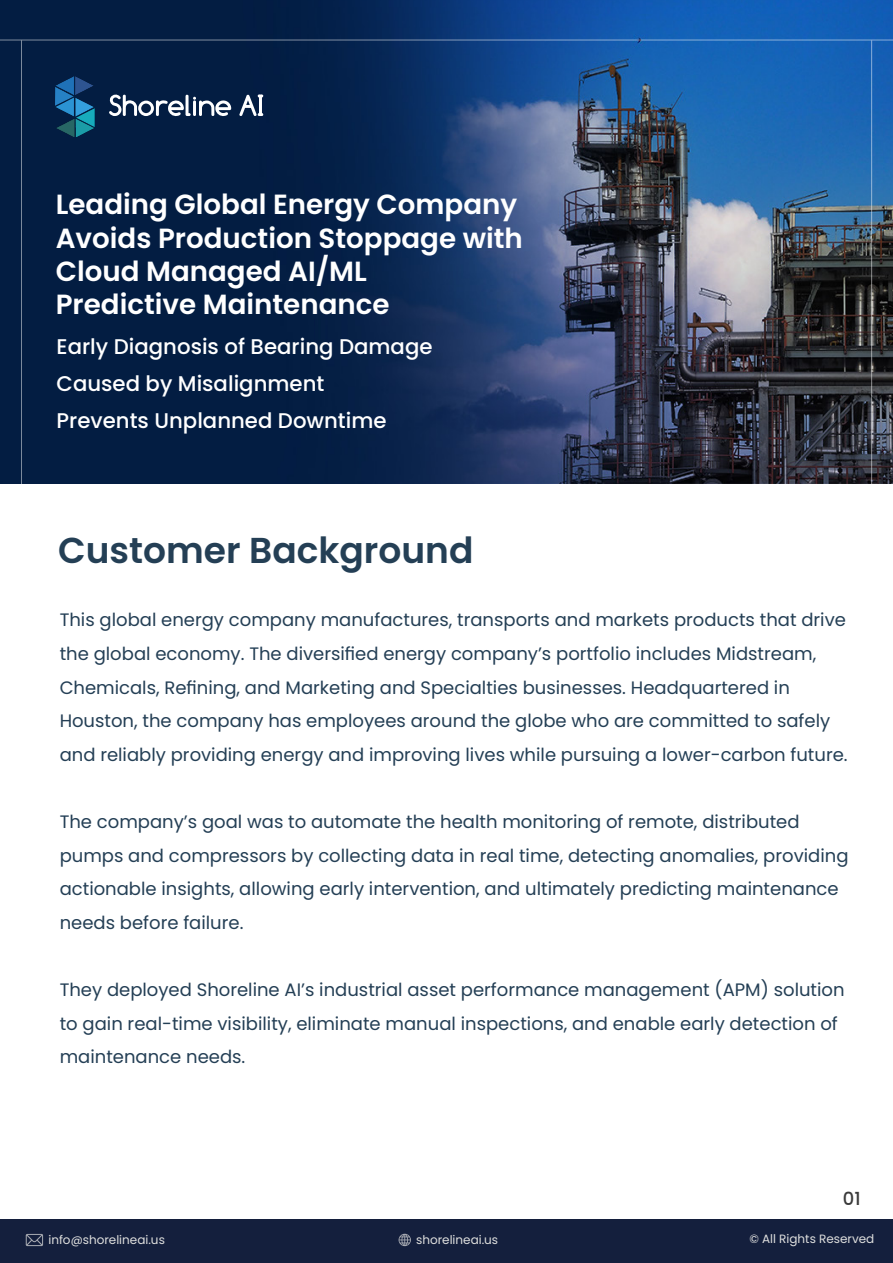
<style>
.page{position:relative;width:893px;height:1263px;background:#fff}
.page>*{position:absolute;margin:0;border:0;box-sizing:border-box;transform-origin:0 0}
.t1{font:600 36px "Poppins";color:#243f55}
.t2{font:600 27.75px/33.3px "Poppins";color:#fff}
.t3{font:500 21.3px/37.2px "Poppins";color:#fff}
.t4{font:18px/33.6px "Poppins";color:#243f55}
.t5{font:500 18px "Poppins";color:#3a3a3a}
.t6{font:12px "Poppins";color:#dfdfde}
</style>
<div class="page">
<img style="left:0;top:0;width:893px;height:484px">
<div style="left:0;top:1219px;width:893px;height:44px;background:#141f3d"></div>
<hr style="left:0;top:40px;width:893px;height:1px;background:#fff">
<hr style="left:871px;top:40px;width:1px;height:494px;background:#fff">
<hr style="left:21px;top:40px;width:1px;height:491px;background:#fff">
<svg style="left:399px;top:1234px;width:12px;height:12px"></svg>
<svg style="left:26px;top:1234px;width:17px;height:12px"></svg>
<img style="left:56px;top:76px;width:46px;height:60px">
<svg style="left:239px;top:94px;width:24px;height:22px"></svg>
<svg style="left:109px;top:94px;width:122px;height:23px"></svg>
<h2 class="t2" style="left:56px;top:188px;width:469px">Leading Global Energy Company<br>Avoids Production Stoppage with<br>Cloud Managed AI/ML<br>Predictive Maintenance</h2>
<p class="t3" style="left:57px;top:328px;width:377px">Early Diagnosis of Bearing Damage<br>Caused by Misalignment<br>Prevents Unplanned Downtime</p>
<h1 class="t1" style="left:58px;top:530px;width:417px">Customer Background</h1>
<p class="t4" style="left:60px;top:603px;width:789px">This global energy company manufactures, transports and markets products that drive the global economy. The diversified energy company’s portfolio includes Midstream, Chemicals, Refining, and Marketing and Specialties businesses. Headquartered in Houston, the company has employees around the globe who are committed to safely and reliably providing energy and improving lives while pursuing a lower-carbon future.</p>
<p class="t4" style="left:60px;top:805px;width:790px">The company’s goal was to automate the health monitoring of remote, distributed pumps and compressors by collecting data in real time, detecting anomalies, providing actionable insights, allowing early intervention, and ultimately predicting maintenance needs before failure.</p>
<p class="t4" style="left:60px;top:973px;width:786px">They deployed Shoreline AI’s industrial asset performance management (APM) solution to gain real-time visibility, eliminate manual inspections, and enable early detection of maintenance needs.</p>
<p class="t5" style="left:843px;top:1188px;width:19px">01</p>
<p class="t6" style="left:48px;top:1232px;width:118px">info@shorelineai.us</p>
<p class="t6" style="left:416px;top:1233px;width:84px">shorelineai.us</p>
<p class="t6" style="left:749px;top:1232px;width:126px">© All Rights Reserved</p>
</div>
